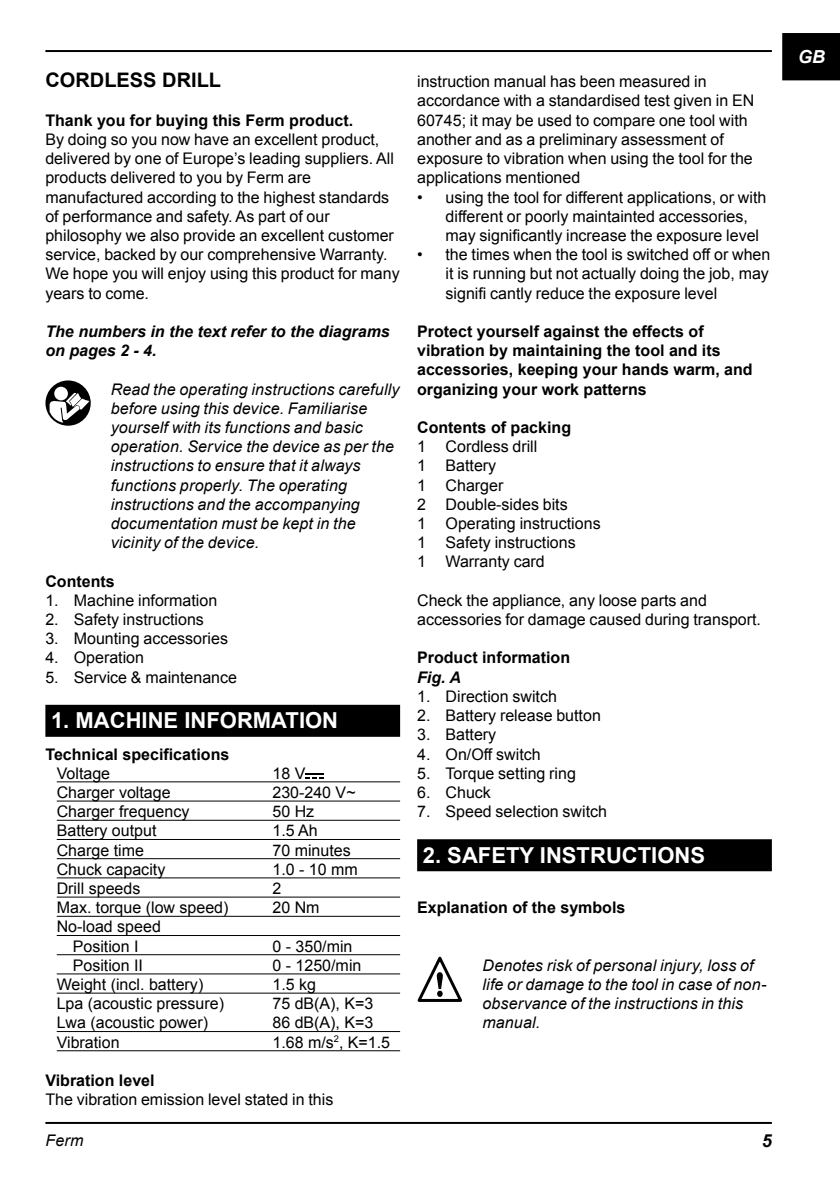
<style>
.page{position:relative;width:840px;height:1191px;background:#fff}
.page>*{position:absolute;margin:0;border:0;box-sizing:border-box;transform-origin:0 0}
.t1{font:700 22px "Arial";color:#fff}
.t2{font:700 20px "Arial";color:#000}
.t3{font:italic 700 18px "Arial";color:#fff}
.t4{font:italic 700 18px "Arial";color:#000}
.t5{font:16px/19.2px "Arial";color:#000}
.t6{font:italic 16px/19.2px "Arial";letter-spacing:.01em;color:#000}
.t7{font:700 16px/19.2px "Arial";color:#000}
.t8{font:italic 700 16px/19.2px "Arial";color:#000}
</style>
<div class="page">
<div style="left:782px;top:33px;width:57px;height:47px;background:#000"></div>
<hr style="left:45px;top:50px;width:726px;height:2px;background:#000">
<hr style="left:45px;top:1122px;width:726px;height:2px;background:#000">
<div style="left:45px;top:705px;width:355px;height:32px;background:#000"></div>
<hr style="left:57px;top:781px;width:343px;height:1px;background:#000">
<hr style="left:57px;top:800px;width:343px;height:1px;background:#000">
<hr style="left:57px;top:820px;width:343px;height:1px;background:#000">
<hr style="left:57px;top:839px;width:343px;height:1px;background:#000">
<hr style="left:57px;top:858px;width:343px;height:1px;background:#000">
<hr style="left:57px;top:877px;width:343px;height:1px;background:#000">
<hr style="left:57px;top:896px;width:343px;height:1px;background:#000">
<hr style="left:57px;top:916px;width:343px;height:1px;background:#000">
<hr style="left:57px;top:935px;width:343px;height:1px;background:#000">
<hr style="left:57px;top:954px;width:343px;height:1px;background:#000">
<hr style="left:57px;top:973px;width:343px;height:1px;background:#000">
<hr style="left:57px;top:992px;width:343px;height:1px;background:#000">
<hr style="left:57px;top:1031px;width:343px;height:1px;background:#000">
<hr style="left:57px;top:1050px;width:343px;height:1px;background:#000">
<svg style="left:45px;top:380px;width:46px;height:46px"></svg>
<svg style="left:305px;top:773px;width:18px;height:5px"></svg>
<div style="left:417px;top:839px;width:354px;height:32px;background:#000"></div>
<svg style="left:417px;top:956px;width:45px;height:46px"></svg>
<p class="t2" style="left:45px;top:67px;width:177px">CORDLESS DRILL</p>
<p class="t7" style="left:45px;top:111px;width:309px">Thank you for buying this Ferm product.</p>
<p class="t5" style="left:45px;top:130px;width:355px">By doing so you now have an excellent product, delivered by one of Europe’s leading suppliers. All products delivered to you by Ferm are manufactured according to the highest standards of performance and safety. As part of our philosophy we also provide an excellent customer service, backed by our comprehensive Warranty.<br>We hope you will enjoy using this product for many years to come.</p>
<p class="t8" style="left:45px;top:322px;width:346px">The numbers in the text refer to the diagrams on pages 2 - 4.</p>
<p class="t6" style="left:111px;top:379px;width:290px">Read the operating instructions carefully before using this device. Familiarise yourself with its functions and basic operation. Service the device as per the instructions to ensure that it always functions properly. The operating instructions and the accompanying documentation must be kept in the vicinity of the device.</p>
<p class="t7" style="left:45px;top:572px;width:71px">Contents</p>
<p class="t5" style="left:45px;top:591px;width:173px">1. Machine information</p>
<p class="t5" style="left:45px;top:610px;width:160px">2. Safety instructions</p>
<p class="t5" style="left:45px;top:629px;width:184px">3. Mounting accessories</p>
<p class="t5" style="left:45px;top:648px;width:100px">4. Operation</p>
<p class="t5" style="left:45px;top:667px;width:193px">5. Service &amp; maintenance</p>
<h1 class="t1" style="left:51px;top:706px;width:288px">1. MACHINE INFORMATION</h1>
<p class="t7" style="left:45px;top:744px;width:185px">Technical specifications</p>
<p class="t5" style="left:57px;top:763px;width:55px">Voltage</p>
<p class="t5" style="left:272px;top:763px;width:34px">18 V</p>
<p class="t5" style="left:57px;top:783px;width:115px">Charger voltage</p>
<p class="t5" style="left:272px;top:783px;width:85px">230-240 V~</p>
<p class="t5" style="left:57px;top:802px;width:134px">Charger frequency</p>
<p class="t5" style="left:272px;top:802px;width:43px">50 Hz</p>
<p class="t5" style="left:57px;top:821px;width:101px">Battery output</p>
<p class="t5" style="left:272px;top:821px;width:47px">1.5 Ah</p>
<p class="t5" style="left:57px;top:840px;width:89px">Charge time</p>
<p class="t5" style="left:272px;top:840px;width:80px">70 minutes</p>
<p class="t5" style="left:57px;top:859px;width:110px">Chuck capacity</p>
<p class="t5" style="left:272px;top:859px;width:87px">1.0 - 10 mm</p>
<p class="t5" style="left:57px;top:879px;width:85px">Drill speeds</p>
<p class="t5" style="left:272px;top:879px;width:10px">2</p>
<p class="t5" style="left:57px;top:898px;width:173px">Max. torque (low speed)</p>
<p class="t5" style="left:272px;top:898px;width:49px">20 Nm</p>
<p class="t5" style="left:57px;top:917px;width:106px;text-align:center">No-load speed<br>Position I</p>
<p class="t5" style="left:272px;top:936px;width:82px">0 - 350/min</p>
<p class="t5" style="left:73px;top:955px;width:72px">Position II</p>
<p class="t5" style="left:272px;top:955px;width:90px">0 - 1250/min</p>
<p class="t5" style="left:57px;top:975px;width:148px">Weight (incl. battery)</p>
<p class="t5" style="left:272px;top:975px;width:45px">1.5 kg</p>
<p class="t5" style="left:57px;top:994px;width:169px">Lpa (acoustic pressure)</p>
<p class="t5" style="left:272px;top:994px;width:102px">75 dB(A), K=3</p>
<p class="t5" style="left:57px;top:1013px;width:153px">Lwa (acoustic power)</p>
<p class="t5" style="left:272px;top:1013px;width:102px">86 dB(A), K=3</p>
<p class="t5" style="left:57px;top:1032px;width:64px">Vibration</p>
<p class="t5" style="left:272px;top:1032px;width:119px">1.68 m/s<sup>2</sup>, K=1.5</p>
<p class="t7" style="left:45px;top:1071px;width:111px">Vibration level</p>
<p class="t5" style="left:45px;top:1090px;width:289px">The vibration emission level stated in this</p>
<p class="t5" style="left:417px;top:72px;width:338px">instruction manual has been measured in accordance with a standardised test given in EN 60745; it may be used to compare one tool with another and as a preliminary assessment of exposure to vibration when using the tool for the applications mentioned</p>
<p class="t5" style="left:445px;top:187px;width:322px;text-indent:-28px">• using the tool for different applications, or with different or poorly maintainted accessories, may significantly increase the exposure level</p>
<p class="t5" style="left:445px;top:245px;width:326px;text-align:justify;text-indent:-28px">• the times when the tool is switched off or when it is running but not actually doing the job, may signifi cantly reduce the exposure level</p>
<p class="t7" style="left:417px;top:322px;width:337px">Protect yourself against the effects of vibration by maintaining the tool and its accessories, keeping your hands warm, and organizing your work patterns</p>
<p class="t7" style="left:417px;top:418px;width:155px">Contents of packing</p>
<p class="t5" style="left:417px;top:437px;width:185px">1 Cordless drill<br>1 Battery<br>1 Charger<br>2 Double-sides bits<br>1 Operating instructions<br>1 Safety instructions<br>1 Warranty card</p>
<p class="t5" style="left:417px;top:591px;width:345px">Check the appliance, any loose parts and accessories for damage caused during transport.</p>
<p class="t7" style="left:417px;top:648px;width:154px">Product information</p>
<p class="t8" style="left:417px;top:668px;width:45px">Fig. A</p>
<p class="t5" style="left:417px;top:687px;width:141px">1. Direction switch</p>
<p class="t5" style="left:417px;top:706px;width:185px">2. Battery release button</p>
<p class="t5" style="left:417px;top:725px;width:81px">3. Battery</p>
<p class="t5" style="left:417px;top:744px;width:125px">4. On/Off switch</p>
<p class="t5" style="left:417px;top:763px;width:160px">5. Torque setting ring</p>
<p class="t5" style="left:417px;top:783px;width:75px">6. Chuck</p>
<p class="t5" style="left:417px;top:802px;width:191px">7. Speed selection switch</p>
<h1 class="t1" style="left:422px;top:840px;width:283px">2. SAFETY INSTRUCTIONS</h1>
<p class="t7" style="left:417px;top:898px;width:210px">Explanation of the symbols</p>
<p class="t6" style="left:482px;top:955px;width:285px">Denotes risk of personal injury, loss of life or damage to the tool in case of non&shy;observance of the instructions in this manual.</p>
<p class="t6" style="left:45px;top:1131px;width:39px">Ferm</p>
<p class="t4" style="left:761px;top:1129px;width:12px">5</p>
<p class="t3" style="left:797px;top:45px;width:28px">GB</p>
</div>
